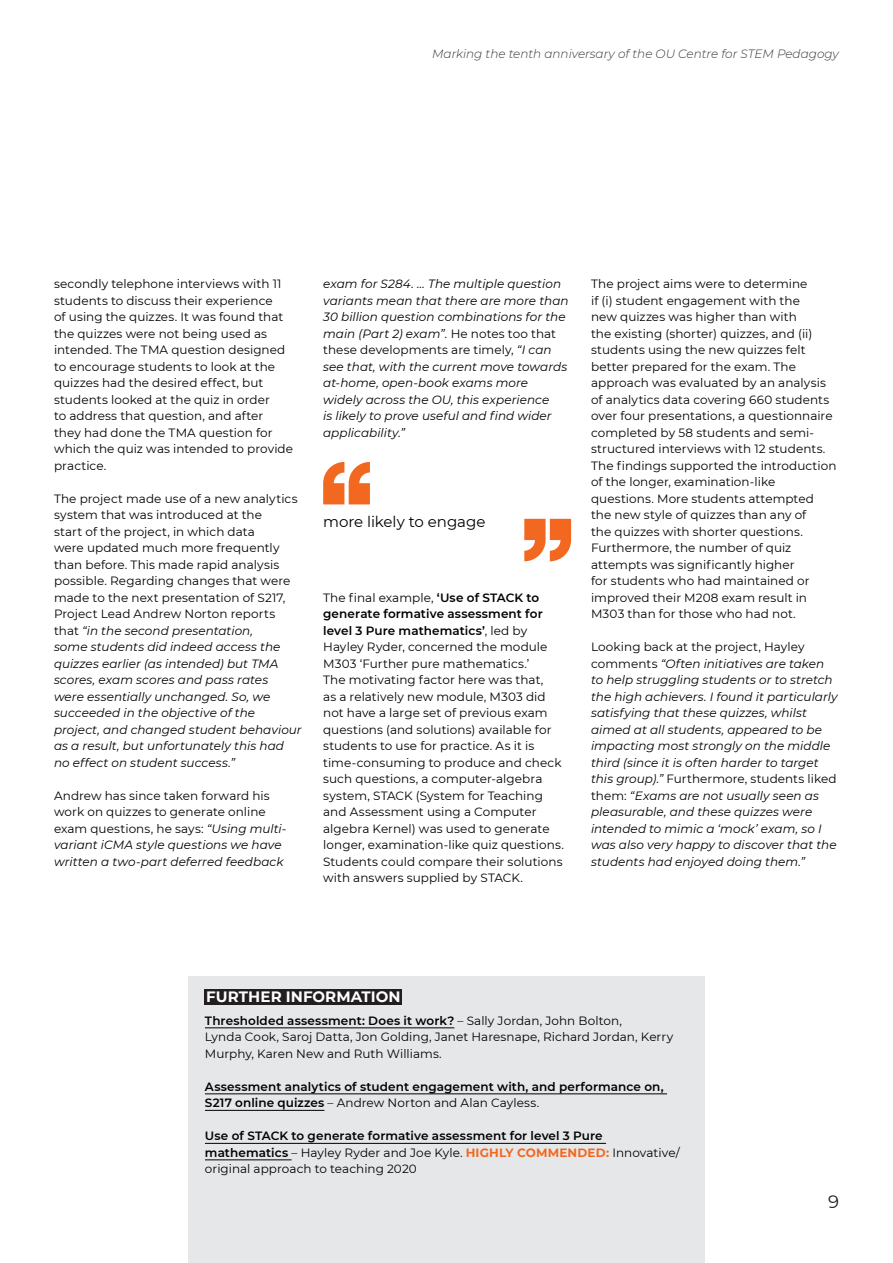
<style>
.page{position:relative;width:893px;height:1263px;background:#fff}
.page>*{position:absolute;margin:0;border:0;box-sizing:border-box;transform-origin:0 0}
.t1{font:18px "Montserrat";color:#231f20}
.t2{font:700 15px "Montserrat";letter-spacing:.005em;color:#fff}
.t3{font:15px "Montserrat";letter-spacing:-.005em;color:#010101}
.t4{font:12px/16.5px "Montserrat";letter-spacing:.005em;color:#010101}
.t5{font:italic 12px/16.5px "Montserrat";letter-spacing:.005em;color:#010101}
.t6{font:600 12px/16.5px "Montserrat";letter-spacing:.01em;color:#010101}
.t7{font:italic 300 12px "Montserrat";color:#393534}
.s1{font-style:normal}
.s2{font-style:italic}
.s3{font-weight:600}
.s4{font-weight:400}
.s5{font-weight:700;color:#f36821}
</style>
<div class="page">
<div style="left:188px;top:977px;width:517px;height:286px;background:#e6e7e9"></div>
<hr style="left:205px;top:1027px;width:249px;height:1px;background:#010101">
<hr style="left:205px;top:1093px;width:462px;height:1px;background:#010101">
<hr style="left:205px;top:1110px;width:119px;height:1px;background:#010101">
<hr style="left:205px;top:1143px;width:401px;height:1px;background:#010101">
<hr style="left:205px;top:1159px;width:87px;height:1px;background:#010101">
<div style="left:205px;top:989px;width:197px;height:15px;background:#231f20"></div>
<svg style="left:323px;top:462px;width:47px;height:42px"></svg>
<svg style="left:524px;top:519px;width:47px;height:42px"></svg>
<p class="t7" style="left:432px;top:46px;width:408px">Marking the tenth anniversary of the OU Centre for STEM Pedagogy</p>
<p class="t4" style="left:54px;top:275px;width:241px">secondly telephone interviews with 11 students to discuss their experience<br>of using the quizzes. It was found that the quizzes were not being used as intended. The TMA question designed to encourage students to look at the quizzes had the desired effect, but students looked at the quiz in order<br>to address that question, and after they had done the TMA question for which the quiz was intended to provide practice.</p>
<p class="t5" style="left:54px;top:490px;width:249px"><span class="s1">The project made use of a new analytics system that was introduced at the<br>start of the project, in which data<br>were updated much more frequently than before. This made rapid analysis possible. Regarding changes that were made to the next presentation of S217, Project Lead Andrew Norton reports that</span> “in the second presentation,<br>some students did indeed access the quizzes earlier (as intended) but TMA scores, exam scores and pass rates<br>were essentially unchanged. So, we succeeded in the objective of the project, and changed student behaviour as a result, but unfortunately this had no effect on student success.”</p>
<p class="t4" style="left:54px;top:787px;width:234px">Andrew has since taken forward his work on quizzes to generate online exam questions, he says: <span class="s2">“Using multi&shy;variant iCMA style questions we have written a two-part deferred feedback</span></p>
<p class="t5" style="left:323px;top:275px;width:247px">exam for S284. … The multiple question variants mean that there are more than 30 billion question combinations for the main (Part 2) exam”. <span class="s1">He notes too that these developments are timely,</span> “I can see that, with the current move towards at-home, open-book exams more widely across the OU, this experience<br>is likely to prove useful and find wider applicability.”</p>
<p class="t3" style="left:323px;top:511px;width:164px">more likely to engage</p>
<p class="t4" style="left:323px;top:589px;width:242px">The final example, <span class="s3">‘Use of STACK to generate formative assessment for level 3 Pure mathematics’</span>, led by Hayley Ryder, concerned the module M303 ‘Further pure mathematics.’<br>The motivating factor here was that,<br>as a relatively new module, M303 did not have a large set of previous exam questions (and solutions) available for students to use for practice. As it is time-consuming to produce and check such questions, a computer-algebra system, STACK (System for Teaching and Assessment using a Computer algebra Kernel) was used to generate longer, examination-like quiz questions.<br>Students could compare their solutions with answers supplied by STACK.</p>
<p class="t4" style="left:591px;top:275px;width:247px">The project aims were to determine<br>if (i) student engagement with the<br>new quizzes was higher than with<br>the existing (shorter) quizzes, and (ii) students using the new quizzes felt better prepared for the exam. The approach was evaluated by an analysis of analytics data covering 660 students over four presentations, a questionnaire completed by 58 students and semi&shy;structured interviews with 12 students.<br>The findings supported the introduction of the longer, examination-like questions. More students attempted the new style of quizzes than any of<br>the quizzes with shorter questions.<br>Furthermore, the number of quiz attempts was significantly higher<br>for students who had maintained or improved their M208 exam result in M303 than for those who had not.</p>
<p class="t5" style="left:591px;top:638px;width:248px"><span class="s1">Looking back at the project, Hayley comments</span> “Often initiatives are taken to help struggling students or to stretch the high achievers. I found it particularly satisfying that these quizzes, whilst aimed at all students, appeared to be impacting most strongly on the middle third (since it is often harder to target this group).” <span class="s1">Furthermore, students liked them:</span> “Exams are not usually seen as pleasurable, and these quizzes were intended to mimic a ‘mock’ exam, so I was also very happy to discover that the students had enjoyed doing them.”</p>
<p class="t2" style="left:206px;top:986px;width:196px">FURTHER INFORMATION</p>
<p class="t4" style="left:205px;top:1012px;width:470px"><span class="s3">Thresholded assessment: Does it work?</span> – Sally Jordan, John Bolton,<br>Lynda Cook, Saroj Datta, Jon Golding, Janet Haresnape, Richard Jordan, Kerry<br>Murphy, Karen New and Ruth Williams.</p>
<p class="t6" style="left:205px;top:1078px;width:460px">Assessment analytics of student engagement with, and performance on,<br>S217 online quizzes <span class="s4">– Andrew Norton and Alan Cayless.</span></p>
<p class="t4" style="left:205px;top:1127px;width:476px"><span class="s3">Use of STACK to generate formative assessment for level 3 Pure mathematics</span> – Hayley Ryder and Joe Kyle. <span class="s5">HIGHLY COMMENDED:</span> Innovative/ original approach to teaching 2020</p>
<h1 class="t1" style="left:828px;top:1189px;width:12px">9</h1>
</div>
